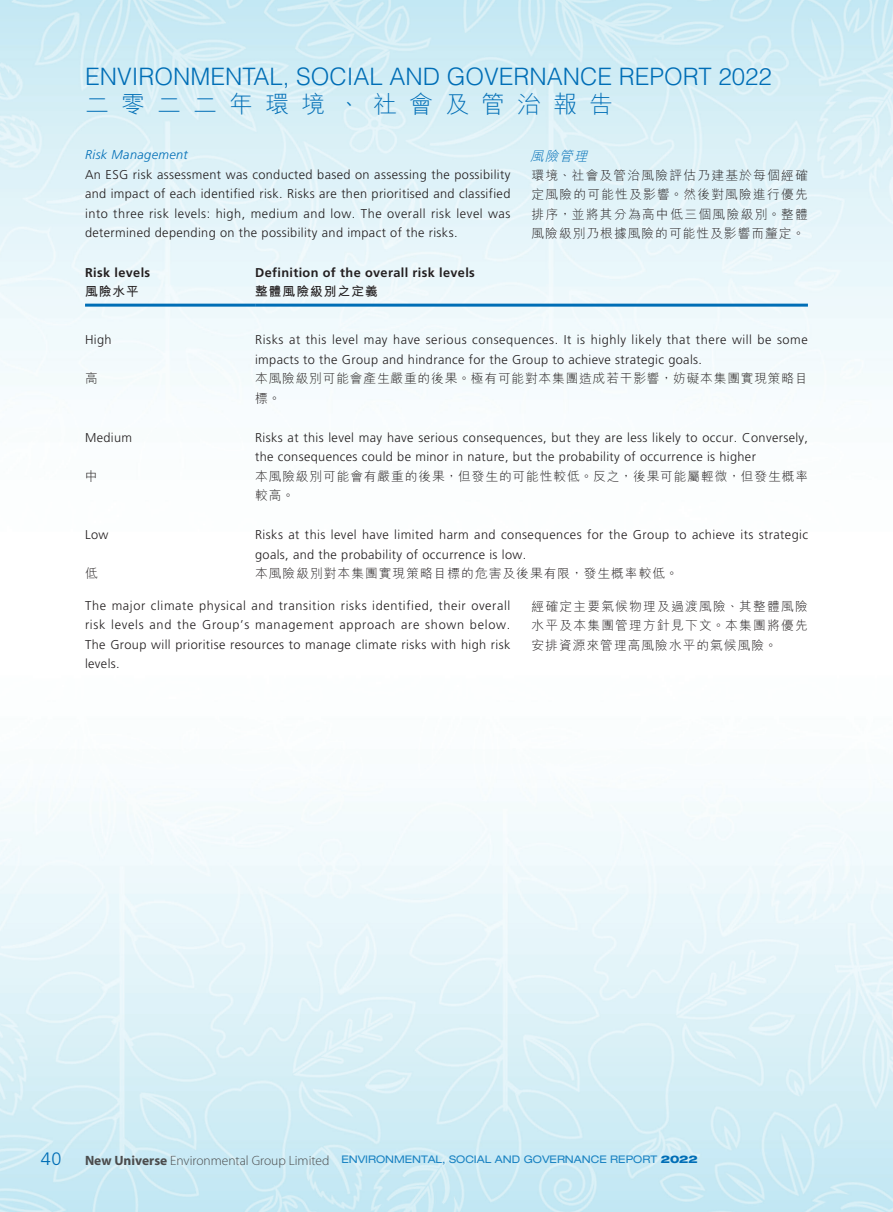
<style>
.page{position:relative;width:893px;height:1212px;background:#fff}
.page>*{position:absolute;margin:0;border:0;box-sizing:border-box;transform-origin:0 0}
.t1{font:300 24px "Helvetica LT Std";color:#006eb6}
.t2{font:300 24px "M Hei HK";letter-spacing:.5em;color:#006eb6}
.t3{font:300 18px "Frutiger LT Std";color:#006eb6}
._03_H3_C{font:italic 300 13.5px "M Hei HK";color:#006eb6}
._00_txt{font:300 12.75px/19.5px "Frutiger LT Std";letter-spacing:.03em;color:#231f20;text-align:justify}
._50_Table_txt{font:300 12.75px/19.5px "Frutiger LT Std";letter-spacing:.03em;color:#231f20}
._00_txt_C{font:300 12.75px/19.5px "M Hei HK";letter-spacing:.095em;color:#231f20;text-align:justify}
._50_Table_txt-2{font:300 12.75px/19.5px "M Hei HK";letter-spacing:.065em;color:#231f20}
._50_Table_txt-3{font:700 12.75px "Frutiger LT Std";letter-spacing:.03em;color:#231f20}
._03_H3{font:italic 300 12.75px "Frutiger LT Std";letter-spacing:.03em;color:#006eb6}
._50_Table_txt-4{font:700 12.75px "M Hei HK";letter-spacing:.08em;color:#231f20}
.t4{font:expanded 10.5px "Helvetica Neue LT Std";color:#1982c2}
.s1{font-family:"Myriad Pro";font-weight:700;font-stretch:normal;font-size:13.5px;color:#4b4c4d}
.s2{font-family:"Myriad Pro";font-weight:300;font-stretch:normal;font-size:13.5px;color:#4b4c4d}
.s3{font-weight:800;color:#006eb6}
</style>
<div class="page">
<img style="left:0;top:0;width:893px;height:1212px">
<hr style="left:85px;top:304px;width:170px;height:3px;background:#006eb6">
<hr style="left:255px;top:304px;width:553px;height:3px;background:#006eb6">
<h1 class="t1" style="left:85px;top:61px;width:688px">ENVIRONMENTAL, SOCIAL AND GOVERNANCE REPORT 2022</h1>
<h1 class="t2" style="left:85px;top:88px;width:529px">二零二二年環境、社會及管治報告</h1>
<p class="_03_H3_C" style="left:530px;top:146px;width:63px">風險管理</p>
<p class="_00_txt_C" style="left:531px;top:165px;width:278px">環境、社會及管治風險評估乃建基於每個經確定風險的可能性及影響。然後對風險進行優先排序，並將其分為高中低三個風險級別。整體風險級別乃根據風險的可能性及影響而釐定。</p>
<p class="_03_H3" style="left:85px;top:148px;width:104px">Risk Management</p>
<p class="_00_txt" style="left:85px;top:165px;width:427px">An ESG risk assessment was conducted based on assessing the possibility and impact of each identified risk. Risks are then prioritised and classified into three risk levels: high, medium and low. The overall risk level was determined depending on the possibility and impact of the risks.</p>
<p class="_50_Table_txt-3" style="left:85px;top:265px;width:67px">Risk levels</p>
<p class="_50_Table_txt-3" style="left:255px;top:265px;width:221px">Definition of the overall risk levels</p>
<p class="_50_Table_txt-4" style="left:85px;top:283px;width:55px">風險水平</p>
<p class="_50_Table_txt-4" style="left:255px;top:283px;width:124px">整體風險級別之定義</p>
<p class="_50_Table_txt" style="left:85px;top:330px;width:28px">High</p>
<p class="_50_Table_txt" style="left:255px;top:330px;width:554px">Risks at this level may have serious consequences. It is highly likely that there will be some impacts to the Group and hindrance for the Group to achieve strategic goals.</p>
<p class="_50_Table_txt-2" style="left:85px;top:368px;width:14px">高</p>
<p class="_50_Table_txt-2" style="left:255px;top:368px;width:554px">本風險級別可能會產生嚴重的後果。極有可能對本集團造成若干影響，妨礙本集團實現策略目標。</p>
<p class="_50_Table_txt" style="left:85px;top:428px;width:49px">Medium</p>
<p class="_50_Table_txt" style="left:255px;top:428px;width:554px">Risks at this level may have serious consequences, but they are less likely to occur. Conversely, the consequences could be minor in nature, but the probability of occurrence is higher</p>
<p class="_50_Table_txt-2" style="left:85px;top:466px;width:14px">中</p>
<p class="_50_Table_txt-2" style="left:255px;top:466px;width:554px">本風險級別可能會有嚴重的後果，但發生的可能性較低。反之，後果可能屬輕微，但發生概率較高。</p>
<p class="_50_Table_txt" style="left:85px;top:525px;width:25px">Low</p>
<p class="_50_Table_txt" style="left:255px;top:525px;width:555px">Risks at this level have limited harm and consequences for the Group to achieve its strategic goals, and the probability of occurrence is low.</p>
<p class="_50_Table_txt-2" style="left:85px;top:563px;width:14px">低</p>
<p class="_50_Table_txt-2" style="left:255px;top:563px;width:425px">本風險級別對本集團實現策略目標的危害及後果有限，發生概率較低。</p>
<p class="_00_txt" style="left:85px;top:596px;width:427px">The major climate physical and transition risks identified, their overall risk levels and the Group’s management approach are shown below.<br>The Group will prioritise resources to manage climate risks with high risk levels.</p>
<p class="_00_txt_C" style="left:531px;top:596px;width:278px">經確定主要氣候物理及過渡風險、其整體風險水平及本集團管理方針見下文。本集團將優先安排資源來管理高風險水平的氣候風險。</p>
<h2 class="t3" style="left:41px;top:1149px;width:22px">40</h2>
<p class="t4" style="left:85px;top:1153px;width:614px"><span class="s1">New Universe</span> <span class="s2">Environmental Group Limited</span> ENVIRONMENTAL, SOCIAL AND GOVERNANCE REPORT <span class="s3">2022</span></p>
</div>
